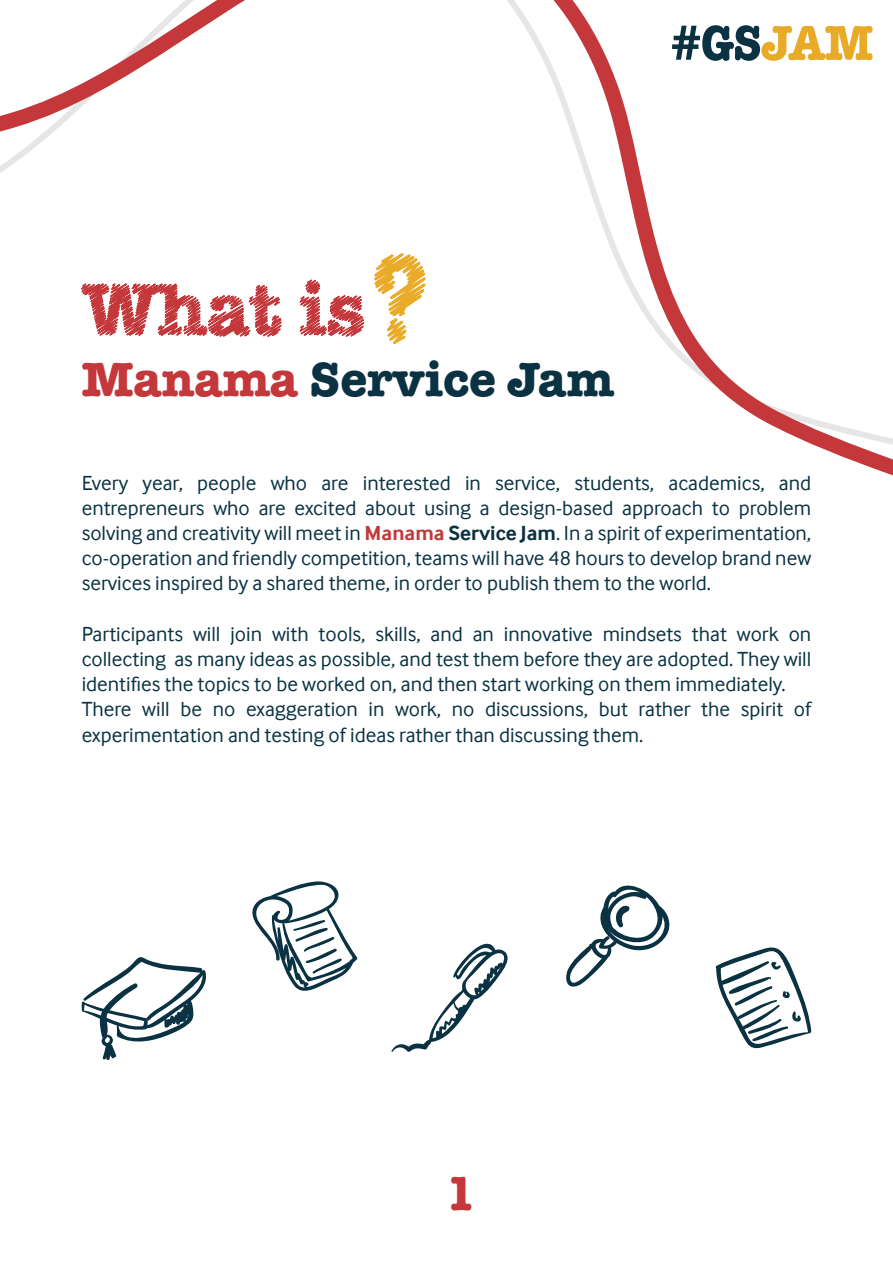
<style>
.page{position:relative;width:893px;height:1263px;background:#fff}
.page>*{position:absolute;margin:0;border:0;box-sizing:border-box;transform-origin:0 0}
.t1{font:700 48.45px "American Typewriter Std";color:#0a3242}
.t2{font:700 48.45px "American Typewriter Std";color:#c4383b}
.t3{font:21px/25.2px "Inter Face";color:#0a3242;text-align:justify}
.s1{color:#c4383b}
.s2{font-weight:700;color:#c4383b}
.s3{font-weight:700}
</style>
<div class="page">
<svg style="left:252px;top:881px;width:105px;height:110px"></svg>
<svg style="left:82px;top:957px;width:124px;height:104px"></svg>
<svg style="left:566px;top:885px;width:104px;height:102px"></svg>
<svg style="left:391px;top:943px;width:117px;height:109px"></svg>
<svg style="left:715px;top:947px;width:96px;height:102px"></svg>
<svg style="left:0;top:0;width:893px;height:476px"></svg>
<svg style="left:672px;top:25px;width:201px;height:36px"></svg>
<h1 class="t1" style="left:82px;top:351px;width:534px"><span class="s1">Manama</span> Service Jam</h1>
<p class="t3" style="left:82px;top:470px;width:731px">Every year, people who are interested in service, students, academics, and entrepreneurs who are excited about using a design-based approach to problem solving and creativity will meet in <span class="s2">Manama</span> <span class="s3">Service Jam</span>. In a spirit of experimentation, co-operation and friendly competition, teams will have 48 hours to develop brand new services inspired by a shared theme, in order to publish them to the world.</p>
<p class="t3" style="left:82px;top:621px;width:731px;text-align:left">Participants will join with tools, skills, and an innovative mindsets that work on collecting as many ideas as possible, and test them before they are adopted. They will identifies the topics to be worked on, and then start working on them immediately.<br>There will be no exaggeration in work, no discussions, but rather the spirit of experimentation and testing of ideas rather than discussing them.</p>
<h1 class="t2" style="left:444px;top:1165px;width:33px">1</h1>
</div>
